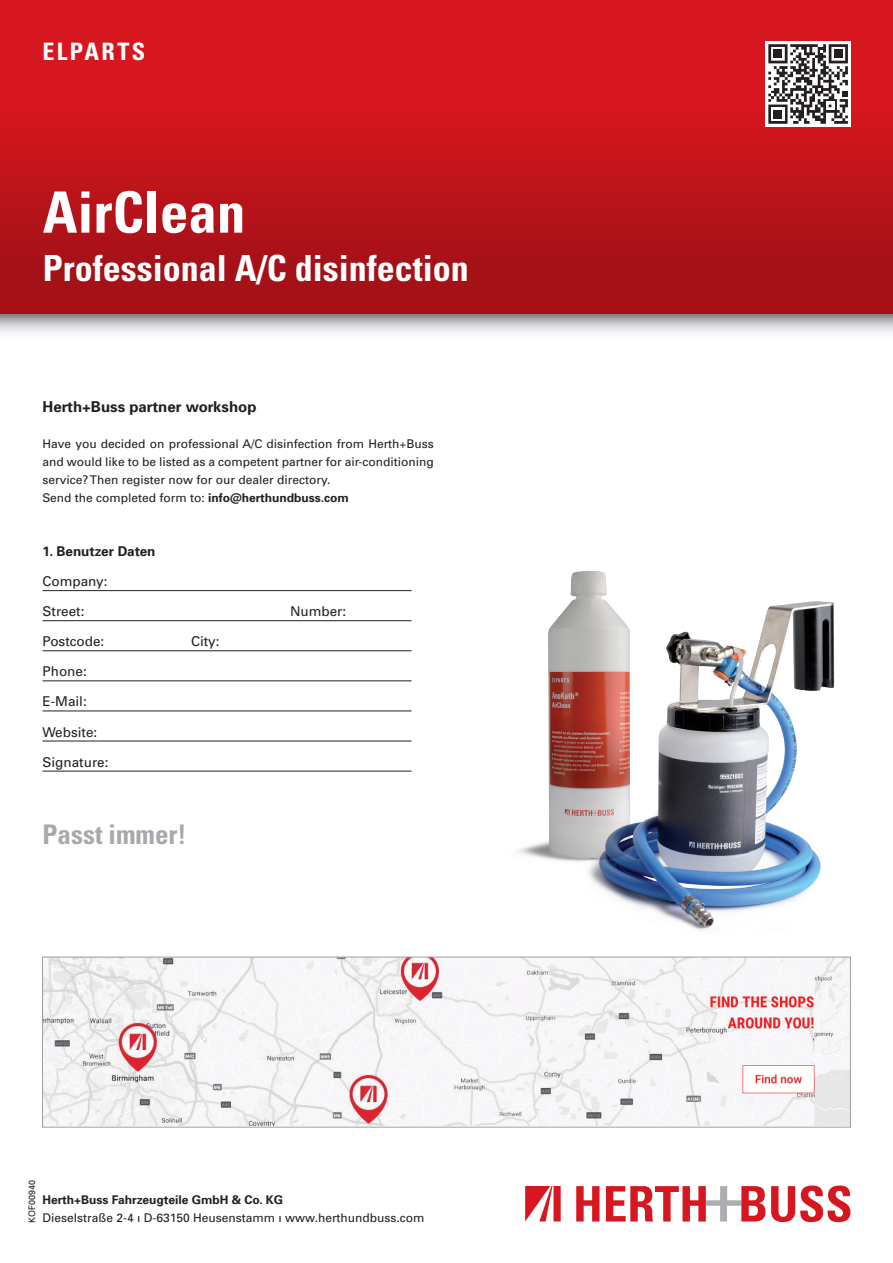
<style>
.page{position:relative;width:893px;height:1263px;background:#fff}
.page>*{position:absolute;margin:0;border:0;box-sizing:border-box;transform-origin:0 0}
.t1{font:700 condensed 57px "Univers";color:#fff}
.t2{font:700 condensed 36px "Univers";color:#fff}
.t3{font:700 condensed 27px "Univers";color:#a8a9ad}
.t4{font:700 condensed 24px "Univers";letter-spacing:.1em;color:#fff}
.t5{font:700 15px "Univers";color:#231f20}
.t6{font:13.5px "Univers";color:#231f20}
.t7{font:700 13.5px "Univers";color:#231f20}
.t8{font:12px/18px "Univers";color:#231f20}
.t9{font:700 12px "Univers";color:#231f20}
.t10{font:9px "Univers";color:#231f20}
.s1{font-weight:700}
</style>
<div class="page">
<svg style="left:576px;top:1186px;width:23px;height:35px"></svg>
<svg style="left:606px;top:1186px;width:159px;height:35px"></svg>
<svg style="left:771px;top:1185px;width:79px;height:37px"></svg>
<svg style="left:525px;top:1186px;width:36px;height:35px"></svg>
<div style="left:0;top:0;width:893px;height:315px;background:linear-gradient(to bottom,#e41921,#a11017)"></div>
<svg style="left:0;top:315px;width:893px;height:19px"></svg>
<img style="left:589px;top:601px;width:246px;height:329px">
<img style="left:519px;top:571px;width:126px;height:302px">
<hr style="left:43px;top:590px;width:369px;height:1px;background:#231f20">
<hr style="left:43px;top:620px;width:369px;height:1px;background:#231f20">
<hr style="left:43px;top:650px;width:369px;height:1px;background:#231f20">
<hr style="left:43px;top:681px;width:369px;height:1px;background:#231f20">
<hr style="left:43px;top:711px;width:369px;height:1px;background:#231f20">
<hr style="left:43px;top:741px;width:369px;height:1px;background:#231f20">
<hr style="left:43px;top:771px;width:369px;height:1px;background:#231f20">
<img style="left:44px;top:959px;width:805px;height:166px">
<div style="left:42px;top:957px;width:809px;height:170px;border:1px solid #9d9fa2"></div>
<div style="left:766px;top:41px;width:85px;height:85px;background:#fff"></div>
<svg style="left:768px;top:44px;width:80px;height:80px"></svg>
<h3 class="t4" style="left:43px;top:37px;width:104px">ELPARTS</h3>
<h1 class="t1" style="left:43px;top:177px;width:204px">AirClean</h1>
<h2 class="t2" style="left:43px;top:246px;width:428px">Professional A/C disinfection</h2>
<p class="t5" style="left:43px;top:397px;width:215px">Herth+Buss partner workshop</p>
<p class="t8" style="left:43px;top:435px;width:393px">Have you decided on professional A/C disinfection from Herth+Buss and would like to be listed as a competent partner for air-conditioning service? Then register now for our dealer directory.<br>Send the completed form to: <span class="s1">info@herthundbuss.com</span></p>
<p class="t7" style="left:43px;top:543px;width:114px">1. Benutzer Daten</p>
<p class="t6" style="left:43px;top:573px;width:66px">Company:</p>
<p class="t6" style="left:43px;top:603px;width:44px">Street:</p>
<p class="t6" style="left:290px;top:603px;width:58px">Number:</p>
<p class="t6" style="left:43px;top:633px;width:63px">Postcode:</p>
<p class="t6" style="left:191px;top:633px;width:30px">City:</p>
<p class="t6" style="left:43px;top:663px;width:46px">Phone:</p>
<p class="t6" style="left:43px;top:693px;width:46px">E-Mail:</p>
<p class="t6" style="left:43px;top:723px;width:56px">Website:</p>
<p class="t6" style="left:43px;top:753px;width:68px">Signature:</p>
<h3 class="t3" style="left:43px;top:818px;width:145px">Passt immer!</h3>
<p class="t10" style="left:27px;top:1223px;width:45px;rotate:-90deg">KOF00940</p>
<p class="t9" style="left:43px;top:1192px;width:242px">Herth+Buss Fahrzeugteile GmbH &amp; Co. KG</p>
<p class="t8" style="left:43px;top:1209px;width:383px">Dieselstraße 2-4 ı D-63150 Heusenstamm ı www.herthundbuss.com</p>
</div>
